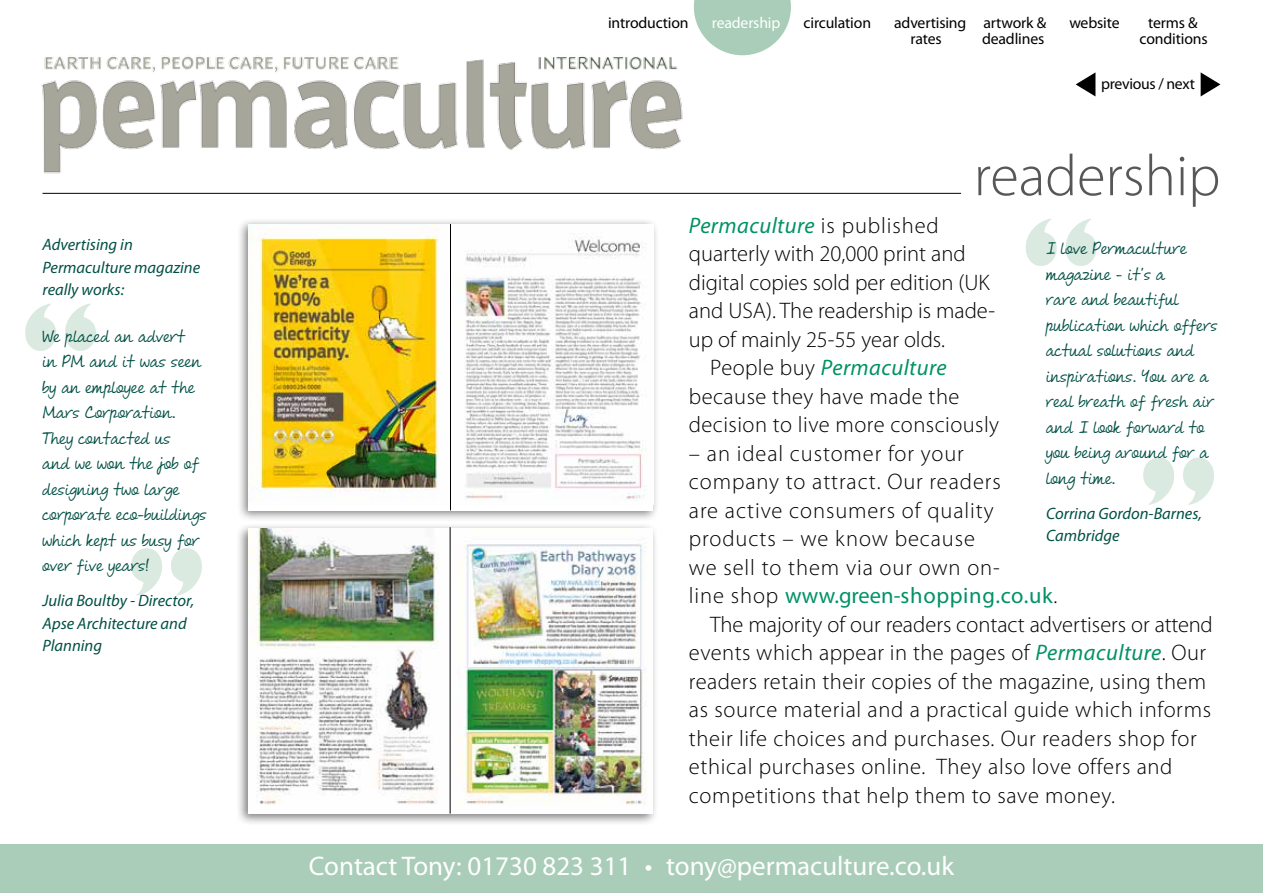
<style>
.page{position:relative;width:1263px;height:893px;background:#fff}
.page>*{position:absolute;margin:0;border:0;box-sizing:border-box;transform-origin:0 0}
.t1{font:800 103.5px "Gill Sans";color:#dbeae1;scale:.92 1}
.t2{font:300 58.5px "Myriad Pro";color:#575756}
.t3{font:27px "Myriad Pro";color:#fff}
.t4{font:300 22.5px "Myriad Pro";letter-spacing:.025em;color:#000}
.t5{font:300 22.5px "Myriad Pro";color:#000}
.t6{font:italic 22.5px "Myriad Pro";letter-spacing:.02em;color:#009265}
.t7{font:22.5px "Myriad Pro";letter-spacing:.03em;color:#009265}
.t8{font:16.5px/25.5px "Andrea's Script Slanted";color:#005045}
.t9{font:italic 16.5px/22.5px "Myriad Pro";color:#005045}
.t10{font:15.75px "Myriad Pro";letter-spacing:-.01em;color:#000}
.t11{font:15.75px "Myriad Pro";letter-spacing:-.01em;color:#fff}
.s1{font-weight:300;font-style:normal;color:#000}
.s2{font-weight:300;color:#000}
.s3{font-weight:400;font-style:italic;color:#009265}
</style>
<div class="page">
<img style="left:41px;top:56px;width:642px;height:118px">
<svg style="left:694px;top:0;width:97px;height:55px"></svg>
<svg style="left:1076px;top:72px;width:19px;height:24px"></svg>
<svg style="left:1201px;top:72px;width:19px;height:24px"></svg>
<div style="left:0;top:844px;width:1263px;height:49px;background:#a9cdb8"></div>
<hr style="left:43px;top:193px;width:918px;height:1px;background:#000">
<div style="left:236px;top:218px;width:423px;height:305px;background:#000;opacity:.5"></div>
<img style="left:248px;top:224px;width:405px;height:281px">
<hr style="left:450px;top:224px;width:1px;height:286px;background:#000">
<div style="left:236px;top:522px;width:423px;height:304px;background:#000;opacity:.5"></div>
<img style="left:248px;top:528px;width:404px;height:286px">
<hr style="left:450px;top:527px;width:1px;height:287px;background:#000">
<p class="t9" style="left:43px;top:234px;width:159px">Advertising in<br>Permaculture magazine really works:</p>
<p class="t8" style="left:43px;top:324px;width:166px">We placed an advert<br>in PM and it was seen by an employee at the<br>Mars Corporation.<br>They contacted us<br>and we won the job of designing two large corporate eco-buildings which kept us busy for over five years!</p>
<p class="t9" style="left:43px;top:590px;width:153px">Julia Boultby - Director,<br>Apse Architecture and<br>Planning</p>
<h1 class="t1" style="left:21px;top:263px;width:87px">“</h1>
<h1 class="t1" style="left:128px;top:507px;width:87px">”</h1>
<p class="t10" style="left:608px;top:14px;width:82px">introduction</p>
<p class="t11" style="left:712px;top:14px;width:70px">readership</p>
<p class="t10" style="left:804px;top:14px;width:69px">circulation</p>
<p class="t10" style="left:894px;top:14px;width:153px">advertising artwork &amp;</p>
<p class="t10" style="left:1069px;top:14px;width:52px">website</p>
<p class="t10" style="left:1148px;top:14px;width:51px">terms &amp;</p>
<p class="t10" style="left:910px;top:30px;width:33px">rates</p>
<p class="t10" style="left:982px;top:30px;width:64px">deadlines</p>
<p class="t10" style="left:1140px;top:30px;width:70px">conditions</p>
<p class="t10" style="left:1101px;top:75px;width:95px">previous / next</p>
<h2 class="t2" style="left:974px;top:144px;width:248px">readership</h2>
<p class="t6" style="left:689px;top:213px;width:251px">Permaculture <span class="s1">is published</span></p>
<p class="t5" style="left:689px;top:241px;width:278px">quarterly with 20,000 print and</p>
<p class="t5" style="left:689px;top:270px;width:302px">digital copies sold per edition (UK</p>
<p class="t5" style="left:689px;top:298px;width:308px">and USA). The readership is made-</p>
<p class="t5" style="left:689px;top:327px;width:258px">up of mainly 25-55 year olds.</p>
<p class="t6" style="left:710px;top:356px;width:238px"><span class="s1">People buy</span> Permaculture</p>
<p class="t4" style="left:689px;top:384px;width:272px">because they have made the</p>
<p class="t4" style="left:689px;top:412px;width:312px">decision to live more consciously</p>
<p class="t4" style="left:689px;top:441px;width:276px">– an ideal customer for your</p>
<p class="t4" style="left:689px;top:469px;width:313px">company to attract. Our readers</p>
<p class="t4" style="left:689px;top:498px;width:306px">are active consumers of quality</p>
<p class="t4" style="left:689px;top:526px;width:288px">products – we know because</p>
<p class="t4" style="left:689px;top:555px;width:313px">we sell to them via our own on-</p>
<p class="t7" style="left:689px;top:583px;width:370px"><span class="s2">line shop</span> www.green-shopping.co.uk<span class="s2">.</span></p>
<p class="t5" style="left:710px;top:612px;width:504px">The majority of our readers contact advertisers or attend</p>
<p class="t4" style="left:689px;top:640px;width:519px">events which appear in the pages of <span class="s3">Permaculture</span>. Our</p>
<p class="t4" style="left:689px;top:669px;width:519px">readers retain their copies of the magazine, using them</p>
<p class="t4" style="left:689px;top:697px;width:524px">as source material and a practical guide which informs</p>
<p class="t4" style="left:689px;top:726px;width:509px">their life choices and purchases. Our readers shop for</p>
<p class="t4" style="left:689px;top:754px;width:485px">ethical purchases online. They also love offers and</p>
<p class="t4" style="left:689px;top:783px;width:428px">competitions that help them to save money.</p>
<h1 class="t1" style="left:1022px;top:178px;width:87px">“</h1>
<p class="t8" style="left:1046px;top:237px;width:173px">I love Permaculture magazine - it’s a<br>rare and beautiful publication which offers actual solutions and inspirations. You are a real breath of fresh air and I look forward to you being around for a long time.</p>
<p class="t9" style="left:1046px;top:502px;width:157px">Corrina Gordon-Barnes,<br>Cambridge</p>
<h1 class="t1" style="left:1140px;top:417px;width:87px">”</h1>
<p class="t3" style="left:309px;top:851px;width:647px">Contact Tony: 01730 823 311 • tony@permaculture.co.uk</p>
</div>
